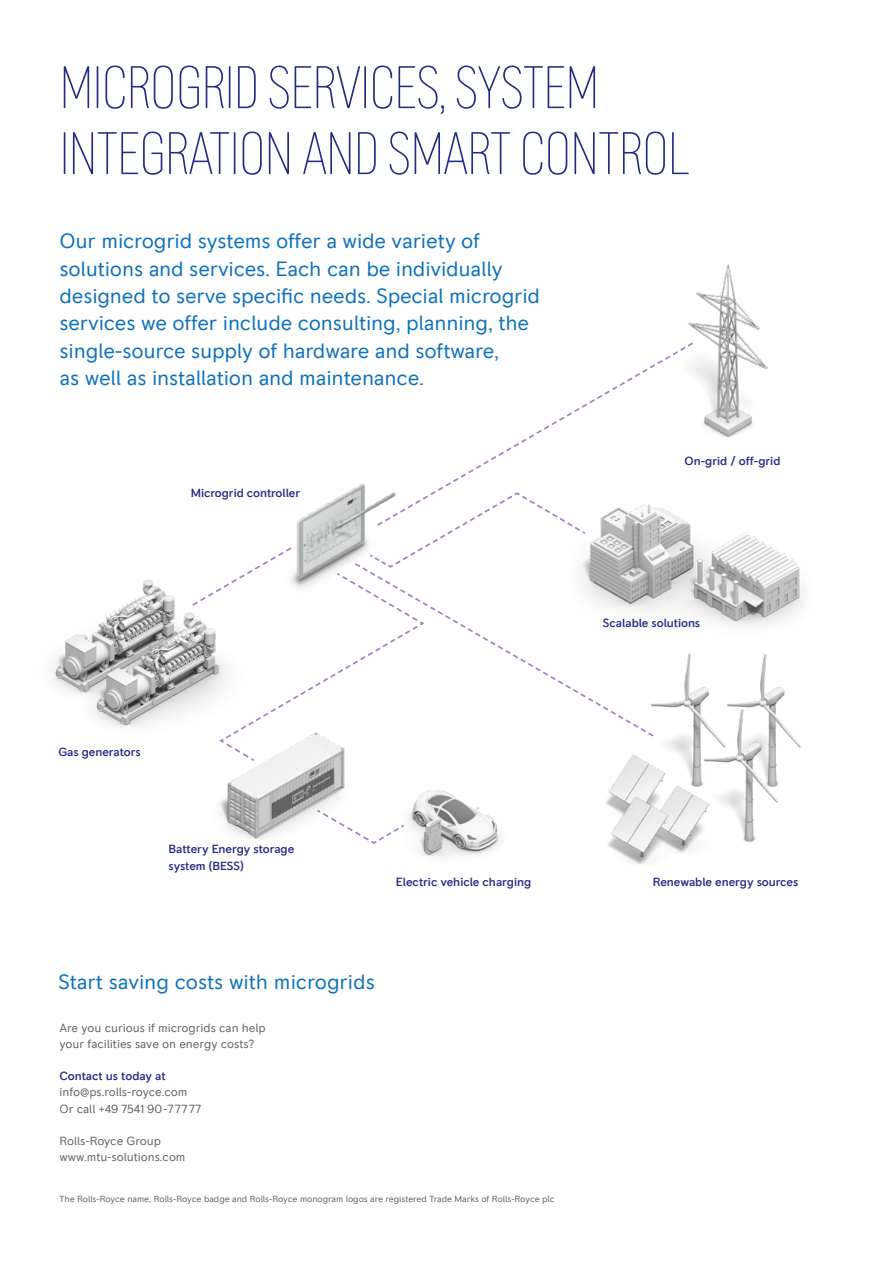
<style>
.page{position:relative;width:893px;height:1263px;background:#fff}
.page>*{position:absolute;margin:0;border:0;box-sizing:border-box;transform-origin:0 0}
.t1{font:200 condensed 60px/66px "RR Pioneer";letter-spacing:-.015em;color:#242c82}
.t2{font:21px/27.3px "RR Pioneer";letter-spacing:-.01em;color:#0e72ba}
.t3{font:500 12px/16.2px "RR Pioneer";letter-spacing:-.005em;color:#242c82}
.t4{font:12px/16.2px "RR Pioneer";letter-spacing:-.005em;color:#626261}
.t5{font:9px "RR Pioneer";letter-spacing:-.005em;color:#626261}
</style>
<div class="page">
<svg style="left:438px;top:356px;width:230px;height:135px"></svg>
<svg style="left:213px;top:491px;width:373px;height:219px"></svg>
<img style="left:668px;top:264px;width:100px;height:174px">
<img style="left:558px;top:475px;width:246px;height:187px">
<img style="left:608px;top:754px;width:37px;height:42px">
<img style="left:645px;top:650px;width:76px;height:146px">
<img style="left:721px;top:650px;width:83px;height:98px">
<img style="left:698px;top:705px;width:89px;height:137px">
<img style="left:647px;top:785px;width:65px;height:68px">
<img style="left:606px;top:796px;width:65px;height:69px">
<img style="left:52px;top:579px;width:161px;height:106px">
<img style="left:58px;top:606px;width:196px;height:121px">
<img style="left:403px;top:790px;width:97px;height:68px">
<img style="left:181px;top:710px;width:222px;height:134px">
<h1 class="t1" style="left:60px;top:55px;width:632px">MICROGRID SERVICES, SYSTEM<br>INTEGRATION AND SMART CONTROL</h1>
<p class="t2" style="left:60px;top:227px;width:482px">Our microgrid systems offer a wide variety of solutions and services. Each can be individually designed to serve specific needs. Special microgrid services we offer include consulting, planning, the single-source supply of hardware and software,<br>as well as installation and maintenance.</p>
<p class="t3" style="left:191px;top:485px;width:111px">Microgrid controller</p>
<p class="t3" style="left:58px;top:744px;width:84px">Gas generators</p>
<p class="t3" style="left:169px;top:841px;width:127px">Battery Energy storage system (BESS)</p>
<p class="t3" style="left:396px;top:874px;width:137px">Electric vehicle charging</p>
<p class="t2" style="left:58px;top:968px;width:318px">Start saving costs with microgrids</p>
<p class="t4" style="left:60px;top:1019px;width:208px">Are you curious if microgrids can help your facilities save on energy costs?</p>
<p class="t3" style="left:60px;top:1068px;width:108px">Contact us today at</p>
<p class="t4" style="left:60px;top:1084px;width:143px">info@ps.rolls-royce.com<br>Or call +49 7541 90-77777</p>
<p class="t4" style="left:60px;top:1133px;width:128px">Rolls-Royce Group www.mtu-solutions.com</p>
<p class="t5" style="left:60px;top:1193px;width:497px">The Rolls-Royce name, Rolls-Royce badge and Rolls-Royce monogram logos are registered Trade Marks of Rolls-Royce plc</p>
<p class="t3" style="left:685px;top:452px;width:97px">On-grid / off-grid</p>
<p class="t3" style="left:603px;top:614px;width:99px">Scalable solutions</p>
<p class="t3" style="left:653px;top:874px;width:147px">Renewable energy sources</p>
</div>
